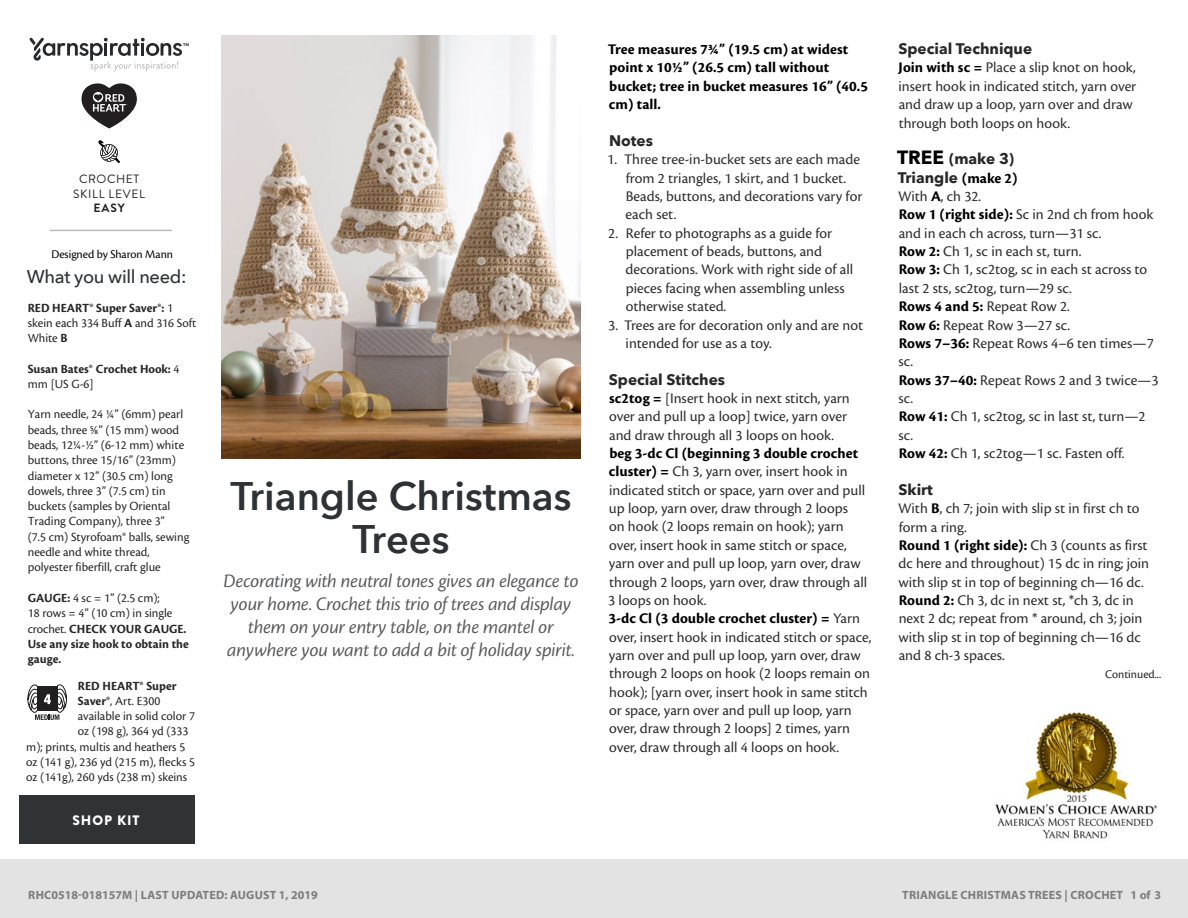
<style>
.page{position:relative;width:1188px;height:918px;background:#fff}
.page>*{position:absolute;margin:0;border:0;box-sizing:border-box;transform-origin:0 0}
.t1{font:600 39.75px/42.9px "Avenir Next LT Pro";color:#2e3236;text-align:center}
.t2{font:19.95px/23px "Cronos Pro Disp It";letter-spacing:-.005em;color:#58595b;text-align:center}
.t3{font:500 18.3px "Avenir Next LT Pro";letter-spacing:-.02em;color:#2e3236}
.t4{font:15.3px/18.3px "Cronos Pro";color:#2e2e2f}
.t5{font:700 15.3px/18.3px "Cronos Pro";color:#000}
.t6{font:700 15.3px "Avenir Next LT Pro";color:#292829}
.t7{font:900 13.65px "Brandon Grotesque";letter-spacing:.065em;color:#fff}
.t8{font:13.05px/15.3px "Cronos Pro";color:#292829}
.t9{font:700 13.05px/15.1px "Cronos Pro";color:#292829}
.t10{font:12.3px "Cronos Pro Subh";color:#000}
.t11{font:12.3px "Cronos Pro";color:#292829}
.t12{font:12.3px "Cronos Pro";color:#4d4d4f}
.t13{font:700 12px "Myriad Pro";letter-spacing:.02em;color:#7d7d7d}
.Skill_Level{font:12px "Brandon Grotesque";letter-spacing:.05em;color:#231f20}
.Skill_Level-2{font:700 12px "Brandon Grotesque";color:#231f20}
.s1{font-weight:700}
.s2{font-weight:400}
.s3{font-family:"Avenir Next LT Pro";font-weight:700;color:#292829}
.s4{font-weight:700;color:#000}
.s5{font-family:"Avenir Next LT Pro";font-weight:700;font-size:19.2px;color:#000}
.s6{font-family:"Cronos Pro Semibold Subh";font-size:13.8px}
</style>
<div class="page">
<svg style="left:27px;top:684px;width:41px;height:36px"></svg>
<img style="left:221px;top:36px;width:360px;height:422px">
<img style="left:995px;top:712px;width:162px;height:127px">
<div style="left:0;top:860px;width:1188px;height:58px;background:#e4e3e3"></div>
<svg style="left:98px;top:140px;width:22px;height:23px"></svg>
<svg style="left:30px;top:38px;width:159px;height:34px"></svg>
<svg style="left:81px;top:83px;width:56px;height:45px"></svg>
<hr style="left:50px;top:230px;width:122px;height:1px;background:#bbbaba">
<div style="left:19px;top:795px;width:175px;height:48px;background:#2f3336"></div>
<p class="Skill_Level" style="left:79px;top:171px;width:61px">CROCHET</p>
<p class="Skill_Level" style="left:73px;top:185px;width:73px">SKILL LEVEL</p>
<p class="Skill_Level-2" style="left:94px;top:200px;width:33px">EASY</p>
<p class="t10" style="left:51px;top:247px;width:123px">Designed by Sharon Mann</p>
<p class="t3" style="left:27px;top:266px;width:161px">What you will need:</p>
<p class="t8" style="left:28px;top:300px;width:170px"><span class="s1">RED HEART® Super Saver®:</span> 1 skein each 334 Buff <span class="s1">A</span> and 316 Soft<br>White <span class="s1">B</span></p>
<p class="t9" style="left:28px;top:362px;width:153px">Susan Bates® Crochet Hook: <span class="s2">4 mm [US G-6]</span></p>
<p class="t8" style="left:28px;top:407px;width:163px">Yarn needle, 24 ¼” (6mm) pearl beads, three ⅝” (15 mm) wood beads, 12¼-½” (6-12 mm) white buttons, three 15/16” (23mm) diameter x 12” (30.5 cm) long dowels, three 3” (7.5 cm) tin buckets (samples by Oriental<br>Trading Company), three 3”<br>(7.5 cm) Styrofoam® balls, sewing needle and white thread, polyester fiberfill, craft glue</p>
<p class="t9" style="left:28px;top:591px;width:163px">GAUGE: <span class="s2">4 sc = 1” (2.5 cm);<br>18 rows = 4” (10 cm) in single crochet.</span> CHECK YOUR GAUGE.<br>Use any size hook to obtain the gauge.</p>
<p class="t9" style="left:78px;top:678px;width:100px">RED HEART® Super</p>
<p class="t8" style="left:78px;top:693px;width:84px"><span class="s1">Saver®</span>, Art. E300</p>
<p class="t8" style="left:78px;top:709px;width:119px">available in solid color 7</p>
<p class="t8" style="left:78px;top:724px;width:112px">oz (198 g), 364 yd (333</p>
<p class="t8" style="left:26px;top:739px;width:161px">m); prints, multis and heathers 5</p>
<p class="t8" style="left:26px;top:754px;width:170px">oz (141 g), 236 yd (215 m), flecks 5</p>
<p class="t8" style="left:26px;top:770px;width:162px">oz (141g), 260 yds (238 m) skeins</p>
<p class="t7" style="left:72px;top:810px;width:69px">SHOP KIT</p>
<p class="t1" style="left:230px;top:475px;width:343px">Triangle Christmas<br>Trees</p>
<p class="t2" style="left:223px;top:569px;width:357px">Decorating with neutral tones gives an elegance to your home. Crochet this trio of trees and display them on your entry table, on the mantel or anywhere you want to add a bit of holiday spirit.</p>
<p class="t13" style="left:28px;top:887px;width:291px">RHC0518-018157M | LAST UPDATED: AUGUST 1, 2019</p>
<p class="t5" style="left:608px;top:40px;width:262px">Tree measures 7¾” (19.5 cm) at widest point x 10½” (26.5 cm) tall without bucket; tree in bucket measures 16” (40.5 cm) tall.</p>
<p class="t6" style="left:609px;top:131px;width:45px">Notes</p>
<p class="t4" style="left:626px;top:150px;width:238px;text-indent:-18px">1. Three tree-in-bucket sets are each made from 2 triangles, 1 skirt, and 1 bucket.<br>Beads, buttons, and decorations vary for each set.</p>
<p class="t4" style="left:625px;top:224px;width:229px;text-indent:-17px">2. Refer to photographs as a guide for placement of beads, buttons, and decorations. Work with right side of all pieces facing when assembling unless otherwise stated.</p>
<p class="t4" style="left:626px;top:316px;width:239px;text-indent:-17px">3. Trees are for decoration only and are not intended for use as a toy.</p>
<p class="t4" style="left:608px;top:371px;width:265px"><span class="s3">Special Stitches<br></span><span class="s4">sc2tog =</span> [Insert hook in next stitch, yarn over and pull up a loop] twice, yarn over and draw through all 3 loops on hook.<br><span class="s4">beg 3-dc Cl (beginning 3 double crochet cluster) =</span> Ch 3, yarn over, insert hook in indicated stitch or space, yarn over and pull up loop, yarn over, draw through 2 loops<br>on hook (2 loops remain on hook); yarn over, insert hook in same stitch or space, yarn over and pull up loop, yarn over, draw through 2 loops, yarn over, draw through all 3 loops on hook.<br><span class="s4">3-dc Cl (3 double crochet cluster) =</span> Yarn over, insert hook in indicated stitch or space, yarn over and pull up loop, yarn over, draw through 2 loops on hook (2 loops remain on hook); [yarn over, insert hook in same stitch or space, yarn over and pull up loop, yarn over, draw through 2 loops] 2 times, yarn over, draw through all 4 loops on hook.</p>
<p class="t4" style="left:898px;top:40px;width:239px"><span class="s3">Special Technique<br></span><span class="s4">Join with sc =</span> Place a slip knot on hook, insert hook in indicated stitch, yarn over and draw up a loop, yarn over and draw through both loops on hook.</p>
<p class="t4" style="left:897px;top:150px;width:263px"><span class="s5">TREE</span> <span class="s3">(make 3)<br>Triangle</span> <span class="s4">(make 2)<br></span>With <span class="s4">A</span>, ch 32.<br><span class="s4">Row 1 (right side):</span> Sc in 2nd ch from hook and in each ch across, turn—31 sc.<br><span class="s4">Row 2:</span> Ch 1, sc in each st, turn.<br><span class="s4">Row 3:</span> Ch 1, sc2tog, sc in each st across to last 2 sts, sc2tog, turn—29 sc.<br><span class="s4">Rows 4 and 5:</span> Repeat Row 2.<br><span class="s4">Row 6:</span> Repeat Row 3—27 sc.<br><span class="s4">Rows 7–36:</span> Repeat Rows 4–6 ten times—7 sc.<br><span class="s4">Rows 37–40:</span> Repeat Rows 2 and 3 twice—3 sc.<br><span class="s4">Row 41:</span> Ch 1, sc2tog, sc in last st, turn—2 sc.<br><span class="s4">Row 42:</span> Ch 1, sc2tog—1 sc. Fasten off.</p>
<p class="t4" style="left:898px;top:481px;width:253px"><span class="s3">Skirt<br></span>With <span class="s4">B</span>, ch 7; join with slip st in first ch to form a ring.<br><span class="s4">Round 1 (right side):</span> Ch 3 (counts as first dc here and throughout) 15 dc in ring; join with slip st in top of beginning ch—16 dc.<br><span class="s4">Round 2:</span> Ch 3, dc in next st, *ch 3, dc in next 2 dc; repeat from * around, ch 3; join with slip st in top of beginning ch—16 dc and 8 ch-3 spaces.</p>
<p class="t11" style="left:1105px;top:667px;width:57px">Continued...</p>
<p class="t13" style="left:902px;top:887px;width:260px">TRIANGLE CHRISTMAS TREES | CROCHET 1 of 3</p>
<p class="t12" style="left:1108px;top:893px;width:55px">Page <span class="s6">1</span> of <span class="s6">3</span></p>
</div>
